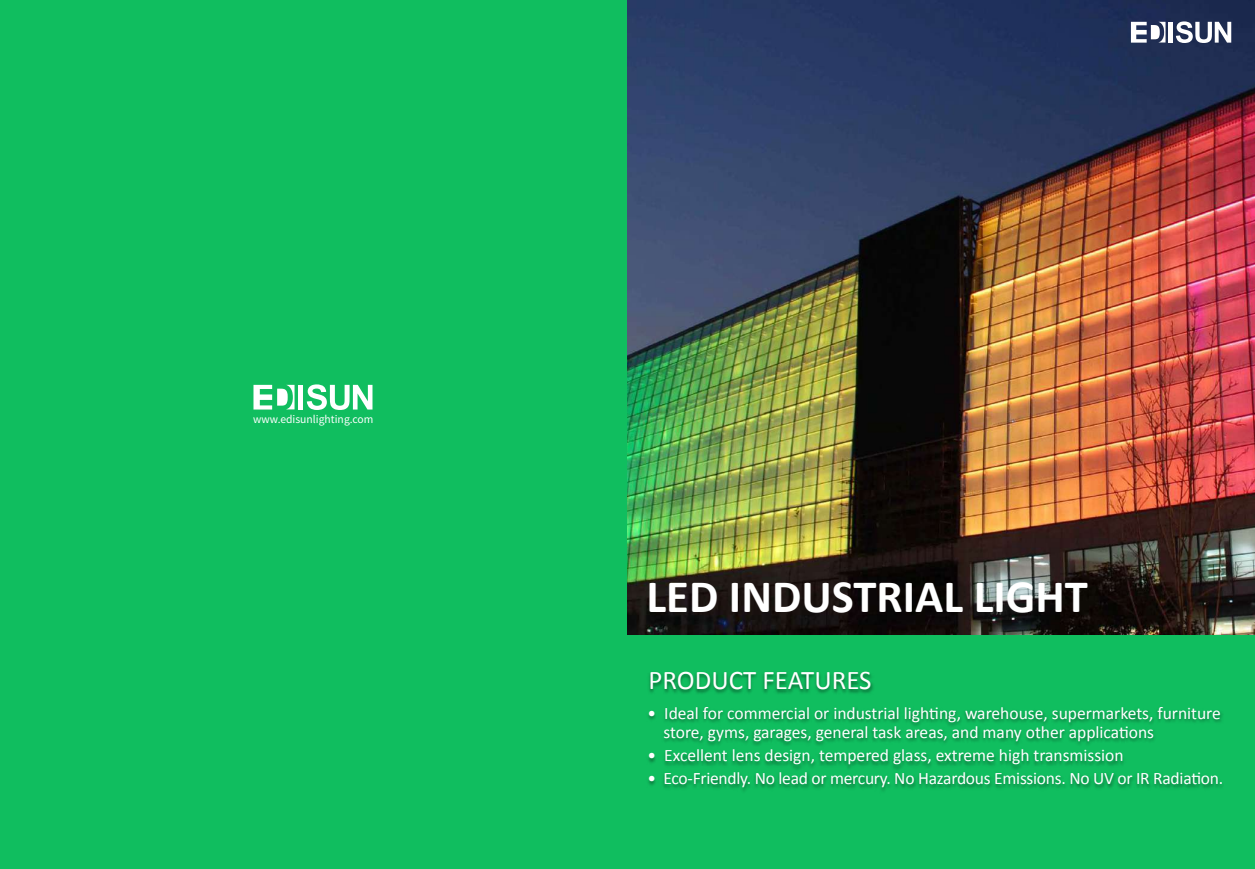
<style>
.page{position:relative;width:1255px;height:869px;background:#fff}
.page>*{position:absolute;margin:0;border:0;box-sizing:border-box;transform-origin:0 0}
.t1{font:700 46.62px "Calibri";color:#fff}
.t2{font:27px "Calibri";color:#fff}
.t3{font:17.5px/19.4px "Calibri";color:#fff}
.t4{font:10.38px "Source Han Sans CN";color:#fff}
</style>
<div class="page">
<div style="left:627px;top:634px;width:627px;height:234px;background:#10be5f"></div>
<div style="left:0;top:0;width:627px;height:868px;background:#10be5f"></div>
<img style="left:627px;top:0;width:627px;height:634px">
<img style="left:649px;top:672px;width:224px;height:22px">
<img style="left:648px;top:707px;width:575px;height:38px">
<img style="left:648px;top:745px;width:476px;height:22px">
<img style="left:648px;top:767px;width:574px;height:24px">
<div style="left:298px;top:384px;width:5px;height:25px;background:#fff"></div>
<svg style="left:307px;top:384px;width:65px;height:26px"></svg>
<svg style="left:253px;top:384px;width:41px;height:25px"></svg>
<hr style="left:1168px;top:22px;width:4px;height:21px;background:#fff">
<svg style="left:1175px;top:21px;width:56px;height:22px"></svg>
<svg style="left:1130px;top:22px;width:35px;height:21px"></svg>
<p class="t4" style="left:253px;top:413px;width:122px">www.edisunlighting.com</p>
<h1 class="t1" style="left:646px;top:566px;width:443px">LED INDUSTRIAL LIGHT</h1>
<h2 class="t2" style="left:648px;top:662px;width:224px">PRODUCT FEATURES</h2>
<p class="t3" style="left:663px;top:703px;width:559px;text-indent:-16px">• Ideal for commercial or industrial lighting, warehouse, supermarkets, furniture store, gyms, garages, general task areas, and many other applications</p>
<p class="t3" style="left:647px;top:745px;width:477px">• Excellent lens design, tempered glass, extreme high transmission</p>
<p class="t3" style="left:647px;top:768px;width:577px">• Eco-Friendly. No lead or mercury. No Hazardous Emissions. No UV or IR Radiation.</p>
</div>
